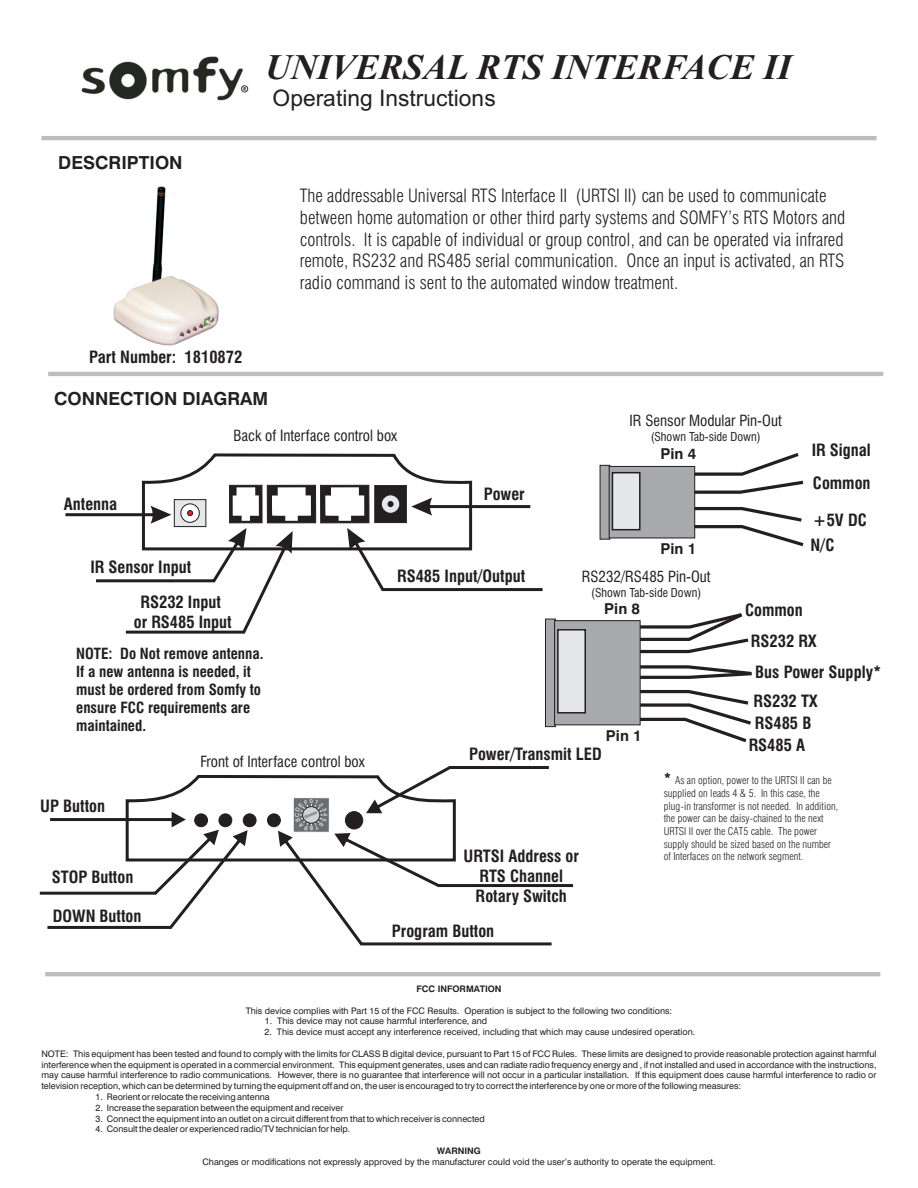
<style>
.page{position:relative;width:918px;height:1188px;background:#fff}
.page>*{position:absolute;margin:0;border:0;box-sizing:border-box;transform-origin:0 0}
.t1{font:italic 700 36px "Times New Roman";color:#231f20}
.t2{font:22.8px "Arial";color:#231f20}
.t3{font:300 condensed 18px/21.6px "Swiss 721 BT";color:#231f20}
.t4{font:700 18px "Swiss 721 BT";color:#231f20}
.t5{font:700 condensed 16.5px/19.8px "Swiss 721 BT";color:#231f20}
.t6{font:700 condensed 15px/18px "Swiss 721 BT";color:#231f20}
.t7{font:condensed 15px "Swiss 721 BT";color:#231f20}
.t8{font:700 15px "Swiss 721 BT";color:#231f20}
.t9{font:condensed 12px "Swiss 721 BT";color:#231f20}
.t10{font:300 condensed 10.5px/12.6px "Swiss 721 BT";color:#231f20}
.t11{font:9px/10.8px "Swiss 721 BT";color:#231f20;text-align:justify}
.t12{font:700 9px "Swiss 721 BT";color:#231f20}
.t13{font:5.7px "Swiss 721 BT";color:#fff}
.s1{font-weight:700;font-size:15px}
</style>
<div class="page">
<img style="left:81px;top:56px;width:168px;height:45px">
<hr style="left:41px;top:136px;width:836px;height:4px;background:#bcbdc0">
<hr style="left:48px;top:372px;width:835px;height:4px;background:#bcbdc0">
<hr style="left:45px;top:972px;width:835px;height:4px;background:#bcbdc0">
<svg style="left:65px;top:453px;width:739px;height:290px"></svg>
<img style="left:113px;top:186px;width:106px;height:160px">
<svg style="left:40px;top:766px;width:533px;height:179px"></svg>
<h3 class="t4" style="left:58px;top:156px;width:126px">DESCRIPTION</h3>
<h3 class="t5" style="left:89px;top:349px;width:155px">Part Number: 1810872</h3>
<h1 class="t1" style="left:265px;top:54px;width:528px">UNIVERSAL RTS INTERFACE II</h1>
<h2 class="t2" style="left:273px;top:89px;width:225px">Operating Instructions</h2>
<p class="t3" style="left:300px;top:187px;width:547px">The addressable Universal RTS Interface II (URTSI II) can be used to communicate between home automation or other third party systems and SOMFY’s RTS Motors and controls. It is capable of individual or group control, and can be operated via infrared remote, RS232 and RS485 serial communication. Once an input is activated, an RTS radio command is sent to the automated window treatment.</p>
<h3 class="t4" style="left:54px;top:391px;width:216px">CONNECTION DIAGRAM</h3>
<h3 class="t7" style="left:233px;top:430px;width:165px">Back of Interface control box</h3>
<h3 class="t5" style="left:64px;top:496px;width:55px">Antenna</h3>
<h3 class="t5" style="left:484px;top:486px;width:42px">Power</h3>
<h3 class="t5" style="left:141px;top:552px;width:82px;line-height:34.5px;text-indent:-50px">IR Sensor Input<br>RS232 Input</h3>
<h3 class="t5" style="left:134px;top:613px;width:99px">or RS485 Input</h3>
<h3 class="t5" style="left:397px;top:568px;width:130px">RS485 Input/Output</h3>
<h3 class="t7" style="left:630px;top:415px;width:154px">IR Sensor Modular Pin-Out</h3>
<h3 class="t9" style="left:651px;top:432px;width:112px">(Shown Tab-side Down)</h3>
<h3 class="t8" style="left:661px;top:447px;width:37px">Pin 4</h3>
<h3 class="t8" style="left:661px;top:542px;width:37px">Pin 1</h3>
<h3 class="t7" style="left:582px;top:571px;width:130px">RS232/RS485 Pin-Out</h3>
<h3 class="t9" style="left:591px;top:588px;width:112px">(Shown Tab-side Down)</h3>
<h3 class="t8" style="left:604px;top:603px;width:37px">Pin 8</h3>
<h3 class="t5" style="left:745px;top:601px;width:59px">Common</h3>
<h3 class="t5" style="left:812px;top:435px;width:61px;line-height:33px">IR Signal<br>Common</h3>
<h3 class="t5" style="left:813px;top:511px;width:55px">+5V DC</h3>
<h3 class="t5" style="left:810px;top:537px;width:25px">N/C</h3>
<h3 class="t6" style="left:76px;top:646px;width:189px">NOTE: Do Not remove antenna.<br>If a new antenna is needed, it must be ordered from Somfy to ensure FCC requirements are maintained.</h3>
<h3 class="t5" style="left:40px;top:798px;width:66px">UP Button</h3>
<h3 class="t5" style="left:52px;top:869px;width:83px">STOP Button</h3>
<h3 class="t5" style="left:53px;top:908px;width:90px">DOWN Button</h3>
<h3 class="t7" style="left:200px;top:755px;width:166px">Front of Interface control box</h3>
<p class="t13" style="left:328px;top:813px;width:5px;rotate:90deg">4</p>
<h3 class="t8" style="left:606px;top:730px;width:37px">Pin 1</h3>
<h3 class="t5" style="left:469px;top:746px;width:134px">Power/Transmit LED</h3>
<h3 class="t5" style="left:464px;top:848px;width:117px;text-align:center">URTSI Address or<br>RTS Channel<br>Rotary Switch</h3>
<h3 class="t5" style="left:392px;top:923px;width:104px">Program Button</h3>
<h3 class="t5" style="left:751px;top:633px;width:68px">RS232 RX</h3>
<h3 class="t5" style="left:755px;top:663px;width:127px">Bus Power Supply*</h3>
<h3 class="t5" style="left:754px;top:693px;width:66px">RS232 TX</h3>
<h3 class="t5" style="left:755px;top:715px;width:58px">RS485 B</h3>
<h3 class="t5" style="left:749px;top:737px;width:58px">RS485 A</h3>
<p class="t10" style="left:664px;top:774px;width:170px;line-height:13.6px"><span class="s1">*</span> As an option, power to the URTSI II can be supplied on leads 4 &amp; 5. In this case, the</p>
<p class="t10" style="left:664px;top:801px;width:176px">plug-in transformer is not needed. In addition, the power can be daisy-chained to the next URTSI II over the CAT5 cable. The power supply should be sized based on the number of Interfaces on the network segment.</p>
<p class="t12" style="left:416px;top:985px;width:87px">FCC INFORMATION</p>
<p class="t11" style="left:246px;top:1006px;width:428px">This device complies with Part 15 of the FCC Results. Operation is subject to the following two conditions:</p>
<p class="t11" style="left:265px;top:1017px;width:224px">1. This device may not cause harmful interference, and</p>
<p class="t11" style="left:265px;top:1028px;width:432px">2. This device must accept any interference received, including that which may cause undesired operation.</p>
<p class="t11" style="left:41px;top:1049px;width:837px">NOTE: This equipment has been tested and found to comply with the limits for CLASS B digital device, pursuant to Part 15 of FCC Rules. These limits are designed to provide reasonable protection against harmful interference when the equipment is operated in a commercial environment. This equipment generates, uses and can radiate radio frequency energy and , if not installed and used in accordance with the instructions, may cause harmful interference to radio communications. However, there is no guarantee that interference will not occur in a particular installation. If this equipment does cause harmful interference to radio or television reception, which can be determined by turning the equipment off and on, the user is encouraged to try to correct the interference by one or more of the following measures:</p>
<p class="t11" style="left:95px;top:1092px;width:176px">1. Reorient or relocate the receiving antenna</p>
<p class="t11" style="left:95px;top:1103px;width:250px">2. Increase the separation between the equipment and receiver</p>
<p class="t11" style="left:95px;top:1114px;width:391px">3. Connect the equipment into an outlet on a circuit different from that to which receiver is connected</p>
<p class="t11" style="left:95px;top:1125px;width:256px">4. Consult the dealer or experienced radio/TV technician for help.</p>
<p class="t12" style="left:437px;top:1147px;width:45px">WARNING</p>
<p class="t11" style="left:202px;top:1157px;width:514px">Changes or modifications not expressly approved by the manufacturer could void the user’s authority to operate the equipment.</p>
</div>
